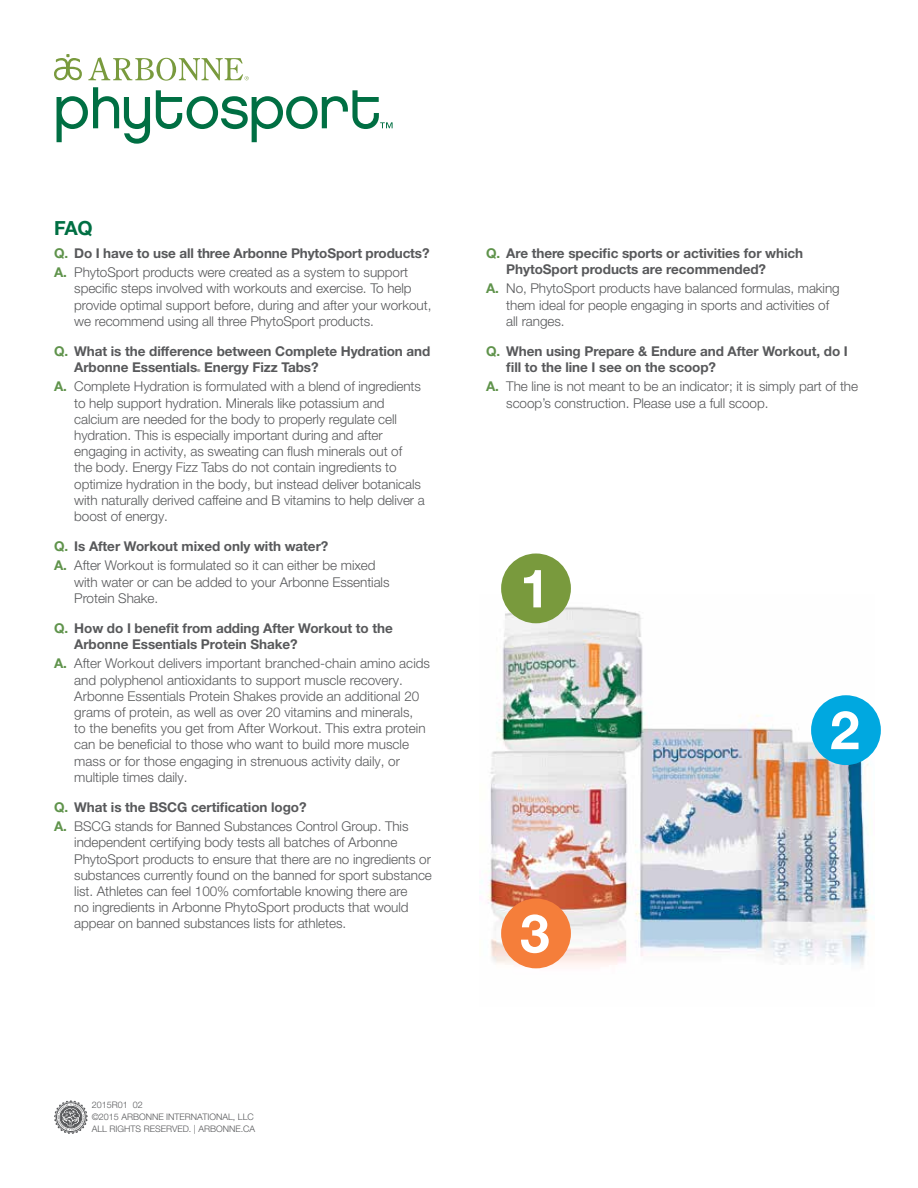
<style>
.page{position:relative;width:918px;height:1188px;background:#fff}
.page>*{position:absolute;margin:0;border:0;box-sizing:border-box;transform-origin:0 0}
.t1{font:700 53.25px "Helvetica Neue LT Pro";color:#fff}
.t2{font:700 19.5px "Helvetica Neue LT Pro";color:#006f43}
.t3{font:300 13.5px/16.2px "Helvetica Neue LT Pro";letter-spacing:-.005em;color:#58595b}
.t4{font:700 13.5px/16.2px "Helvetica Neue LT Pro";letter-spacing:-.005em;color:#58595b}
.t5{font:300 9px/12px "Helvetica Neue LT Pro";color:#58595b}
.t6{font:700 4.05px "Helvetica Neue LT Pro";color:#58595b}
.s1{font-weight:700;color:#5f934b}
.s2{font-weight:700}
.s3{color:#5f934b}
</style>
<div class="page">
<svg style="left:54px;top:1100px;width:34px;height:34px"></svg>
<svg style="left:57px;top:87px;width:93px;height:57px"></svg>
<svg style="left:54px;top:54px;width:28px;height:26px"></svg>
<svg style="left:156px;top:90px;width:237px;height:52px"></svg>
<svg style="left:88px;top:57px;width:161px;height:24px"></svg>
<img style="left:480px;top:594px;width:395px;height:375px">
<div style="left:501px;top:899px;width:70px;height:69px;background:#f57e3a;border-radius:50%"></div>
<div style="left:811px;top:695px;width:70px;height:70px;background:#00a8e0;border-radius:50%"></div>
<div style="left:501px;top:554px;width:70px;height:69px;background:#799a3d;border-radius:50%"></div>
<h2 class="t2" style="left:54px;top:215px;width:40px">FAQ</h2>
<p class="t3" style="left:54px;top:243px;width:377px;line-height:19.6px"><span class="s1">Q.</span> <span class="s2">Do I have to use all three Arbonne PhytoSport products?<br></span><span class="s1">A.</span> PhytoSport products were created as a system to support</p>
<p class="t3" style="left:74px;top:280px;width:359px">specific steps involved with workouts and exercise. To help provide optimal support before, during and after your workout, we recommend using all three PhytoSport products.</p>
<p class="t4" style="left:74px;top:342px;width:358px;text-indent:-20px"><span class="s3">Q.</span> What is the difference between Complete Hydration and<br>Arbonne Essentials</p>
<p class="t6" style="left:197px;top:368px;width:5px">®</p>
<p class="t3" style="left:54px;top:357px;width:369px;line-height:19.6px;text-indent:150px"><span class="s2">Energy Fizz Tabs?<br></span><span class="s1">A.</span> Complete Hydration is formulated with a blend of ingredients</p>
<p class="t3" style="left:74px;top:394px;width:352px">to help support hydration. Minerals like potassium and calcium are needed for the body to properly regulate cell hydration. This is especially important during and after engaging in activity, as sweating can flush minerals out of<br>the body. Energy Fizz Tabs do not contain ingredients to optimize hydration in the body, but instead deliver botanicals with naturally derived caffeine and B vitamins to help deliver a boost of energy.</p>
<p class="t3" style="left:54px;top:536px;width:323px;line-height:19.6px"><span class="s1">Q.</span> <span class="s2">Is After Workout mixed only with water?<br></span><span class="s1">A.</span> After Workout is formulated so it can either be mixed</p>
<p class="t3" style="left:74px;top:573px;width:317px">with water or can be added to your Arbonne Essentials<br>Protein Shake.</p>
<p class="t4" style="left:74px;top:619px;width:320px;text-indent:-20px"><span class="s3">Q.</span> How do I benefit from adding After Workout to the<br>Arbonne Essentials Protein Shake?</p>
<p class="t3" style="left:74px;top:655px;width:357px;text-indent:-20px"><span class="s1">A.</span> After Workout delivers important branched-chain amino acids and polyphenol antioxidants to support muscle recovery.<br>Arbonne Essentials Protein Shakes provide an additional 20 grams of protein, as well as over 20 vitamins and minerals,<br>to the benefits you get from After Workout. This extra protein can be beneficial to those who want to build more muscle mass or for those engaging in strenuous activity daily, or multiple times daily.</p>
<p class="t3" style="left:54px;top:797px;width:356px;line-height:19.6px"><span class="s1">Q.</span> <span class="s2">What is the BSCG certification logo?<br></span><span class="s1">A.</span> BSCG stands for Banned Substances Control Group. This</p>
<p class="t3" style="left:74px;top:834px;width:359px">independent certifying body tests all batches of Arbonne PhytoSport products to ensure that there are no ingredients or substances currently found on the banned for sport substance list. Athletes can feel 100% comfortable knowing there are<br>no ingredients in Arbonne PhytoSport products that would appear on banned substances lists for athletes.</p>
<p class="t4" style="left:506px;top:244px;width:299px;text-indent:-20px"><span class="s3">Q.</span> Are there specific sports or activities for which<br>PhytoSport products are recommended?</p>
<p class="t3" style="left:506px;top:280px;width:335px;text-indent:-20px"><span class="s1">A.</span> No, PhytoSport products have balanced formulas, making them ideal for people engaging in sports and activities of all ranges.</p>
<p class="t4" style="left:506px;top:342px;width:343px;text-indent:-20px"><span class="s3">Q.</span> When using Prepare &amp; Endure and After Workout, do I fill to the line I see on the scoop?</p>
<p class="t3" style="left:506px;top:378px;width:353px;text-indent:-20px"><span class="s1">A.</span> The line is not meant to be an indicator; it is simply part of the scoop’s construction. Please use a full scoop.</p>
<h1 class="t1" style="left:520px;top:555px;width:31px">1</h1>
<h1 class="t1" style="left:520px;top:900px;width:31px">3</h1>
<h1 class="t1" style="left:830px;top:697px;width:31px">2</h1>
<p class="t5" style="left:92px;top:1099px;width:165px">2015R01 02<br>©2015 ARBONNE INTERNATIONAL, LLC<br>ALL RIGHTS RESERVED. | ARBONNE.CA</p>
</div>
